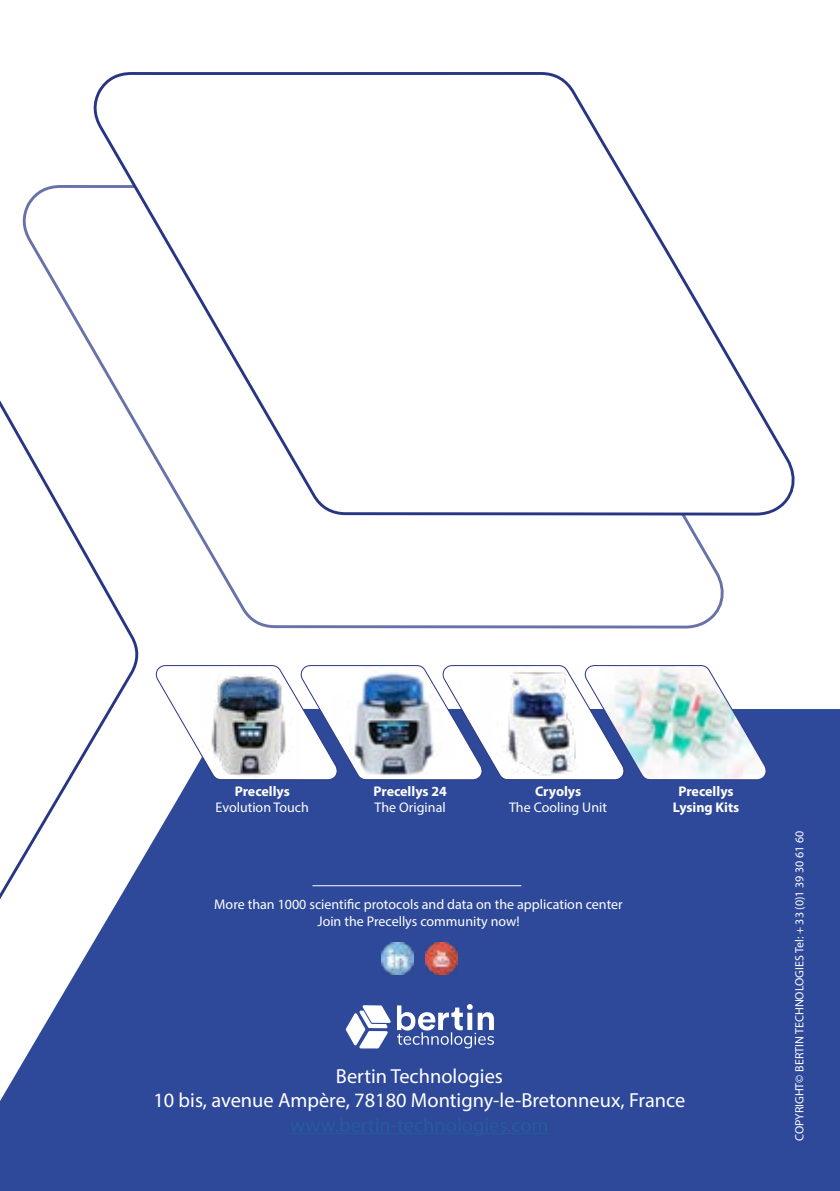
<style>
.page{position:relative;width:840px;height:1191px;background:#fff}
.page>*{position:absolute;margin:0;border:0;box-sizing:border-box;transform-origin:0 0}
.t1{font:20.4px/24.4px "Myriad Pro";color:#fff;text-align:center}
.t2{font:14px/16.8px "Myriad Pro";color:#fff;text-align:center}
.t3{font:700 14px/16.8px "Myriad Pro";color:#fff;text-align:center}
.t4{font:12px "Myriad Pro";color:#fff}
</style>
<div class="page">
<div style="left:0;top:709px;width:839px;height:482px;background:#2e4999"></div>
<hr style="left:312px;top:885px;width:209px;height:1px;background:#fff">
<img style="left:381px;top:942px;width:32px;height:32px">
<img style="left:425px;top:942px;width:32px;height:32px">
<img style="left:156px;top:665px;width:611px;height:115px">
<svg style="left:22px;top:185px;width:702px;height:444px"></svg>
<svg style="left:93px;top:72px;width:702px;height:445px"></svg>
<svg style="left:0;top:244px;width:142px;height:811px"></svg>
<hr style="left:290px;top:1133px;width:258px;height:1px;background:#275b9b">
<svg style="left:397px;top:1004px;width:96px;height:44px"></svg>
<svg style="left:345px;top:1005px;width:45px;height:43px"></svg>
<p class="t3" style="left:234px;top:782px;width:57px">Precellys</p>
<p class="t2" style="left:215px;top:799px;width:95px">Evolution Touch</p>
<p class="t3" style="left:373px;top:782px;width:75px">Precellys 24</p>
<p class="t2" style="left:374px;top:799px;width:73px">The Original</p>
<p class="t3" style="left:534px;top:782px;width:48px">Cryolys</p>
<p class="t2" style="left:509px;top:799px;width:99px">The Cooling Unit</p>
<p class="t3" style="left:672px;top:782px;width:68px">Precellys<br>Lysing Kits</p>
<p class="t2" style="left:214px;top:896px;width:410px">More than 1000 scientific protocols and data on the application center<br>Join the Precellys community now!</p>
<h1 class="t1" style="left:153px;top:1063px;width:533px">Bertin Technologies<br>10 bis, avenue Ampère, 78180 Montigny-le-Bretonneux, France</h1>
<p class="t4" style="left:791px;top:1141px;width:311px;rotate:-90deg">COPYRIGHT© BERTIN TECHNOLOGIES Tel: + 33 (0)1 39 30 61 60</p>
</div>
